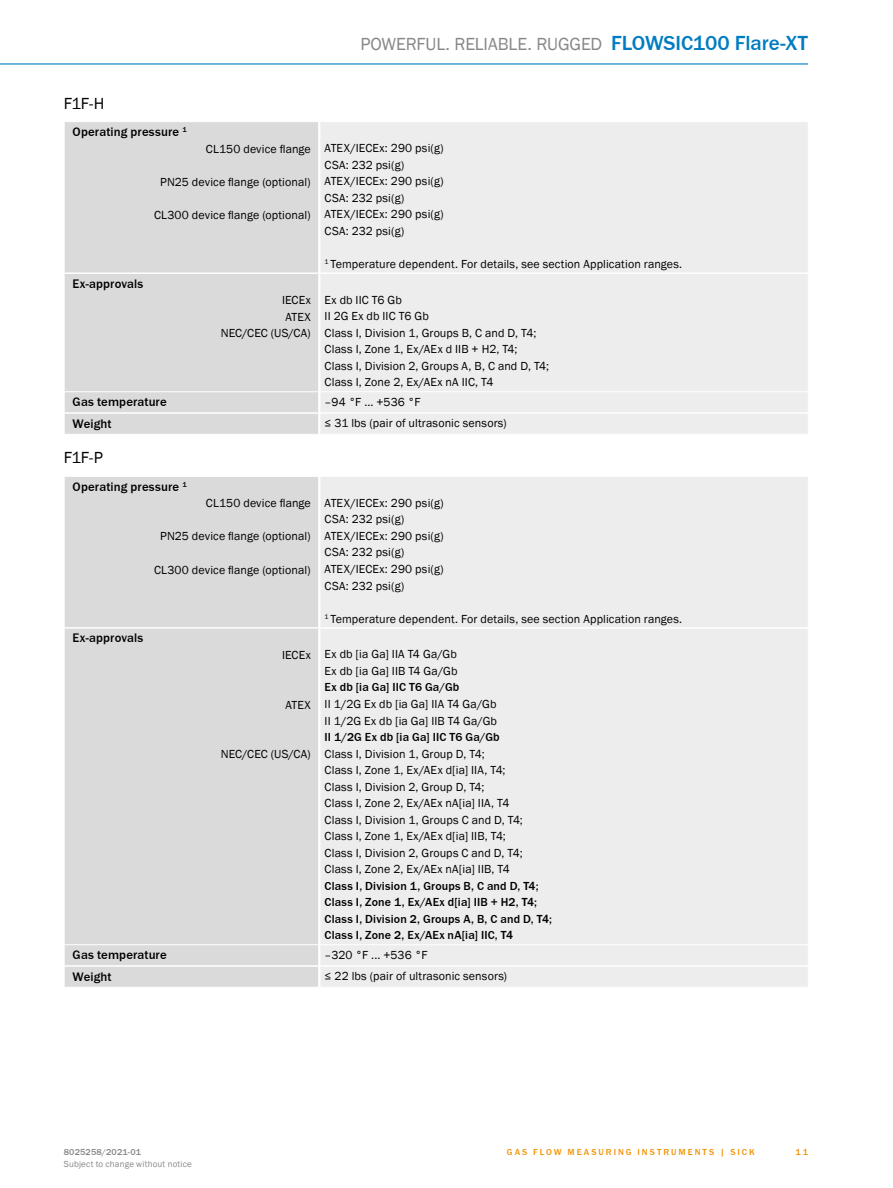
<style>
.page{position:relative;width:893px;height:1188px;background:#fff}
.page>*{position:absolute;margin:0;border:0;box-sizing:border-box;transform-origin:0 0}
.t1{font:18px "SICK Franklin";letter-spacing:-.01em;color:#878787}
.t2{font:16.5px "SICK Franklin";letter-spacing:-.03em;color:#000}
.t3{font:500 12.75px "SICK Franklin";letter-spacing:.01em;color:#000}
.t4{font:12px/16.5px "SICK Franklin";letter-spacing:.01em;color:#000}
.t5{font:500 12px/16.5px "SICK Franklin";letter-spacing:.015em;color:#000}
.t6{font:500 9px "SICK Franklin";letter-spacing:.225em;color:#f39200}
.t7{font:9px "SICK Franklin";letter-spacing:.02em;color:#878787}
.t8{font:500 9px "SICK Franklin";letter-spacing:.02em;color:#878787}
.s1{font-weight:500;font-size:21px;color:#007cc2}
</style>
<div class="page">
<div style="left:65px;top:122px;width:253px;height:312px;background:#dadada"></div>
<div style="left:320px;top:122px;width:488px;height:312px;background:#ededed"></div>
<hr style="left:65px;top:272px;width:253px;height:2px;background:#fff">
<hr style="left:320px;top:272px;width:488px;height:2px;background:#fff">
<hr style="left:65px;top:391px;width:253px;height:1px;background:#fff">
<hr style="left:320px;top:391px;width:488px;height:1px;background:#fff">
<hr style="left:65px;top:412px;width:253px;height:2px;background:#fff">
<svg style="left:64px;top:393px;width:1px;height:40px"></svg>
<hr style="left:320px;top:412px;width:488px;height:2px;background:#fff">
<div style="left:65px;top:477px;width:253px;height:510px;background:#dadada"></div>
<div style="left:320px;top:477px;width:488px;height:510px;background:#ededed"></div>
<hr style="left:65px;top:627px;width:253px;height:2px;background:#fff">
<hr style="left:320px;top:627px;width:488px;height:2px;background:#fff">
<hr style="left:65px;top:944px;width:253px;height:1px;background:#fff">
<hr style="left:320px;top:944px;width:488px;height:1px;background:#fff">
<hr style="left:65px;top:965px;width:253px;height:2px;background:#fff">
<svg style="left:64px;top:946px;width:1px;height:40px"></svg>
<hr style="left:320px;top:965px;width:488px;height:2px;background:#fff">
<hr style="left:0;top:63px;width:808px;height:2px;background:#007cc2">
<h1 class="t1" style="left:360px;top:32px;width:449px">POWERFUL. RELIABLE. RUGGED <span class="s1">FLOWSIC100 Flare-XT</span></h1>
<h2 class="t2" style="left:64px;top:93px;width:42px">F1F-H</h2>
<p class="t3" style="left:73px;top:124px;width:116px">Operating pressure <sup>1</sup></p>
<p class="t4" style="left:206px;top:141px;width:106px">CL150 device flange</p>
<p class="t4" style="left:160px;top:174px;width:152px">PN25 device flange (optional)</p>
<p class="t4" style="left:154px;top:207px;width:158px">CL300 device flange (optional)</p>
<p class="t3" style="left:73px;top:276px;width:72px">Ex-approvals</p>
<p class="t4" style="left:325px;top:140px;width:121px">ATEX/IECEx: 290 psi(g)<br>CSA: 232 psi(g)<br>ATEX/IECEx: 290 psi(g)<br>CSA: 232 psi(g)<br>ATEX/IECEx: 290 psi(g)<br>CSA: 232 psi(g)</p>
<p class="t4" style="left:325px;top:256px;width:359px"><sup>1</sup> Temperature dependent. For details, see section Application ranges.</p>
<p class="t4" style="left:221px;top:292px;width:92px;text-align:right">IECEx<br>ATEX<br>NEC/CEC (US/CA)</p>
<p class="t4" style="left:325px;top:292px;width:226px">Ex db IIC T6 Gb<br>II 2G Ex db IIC T6 Gb<br>Class I, Division 1, Groups B, C and D, T4;<br>Class I, Zone 1, Ex/AEx d IIB + H2, T4;<br>Class I, Division 2, Groups A, B, C and D, T4;<br>Class I, Zone 2, Ex/AEx nA IIC, T4</p>
<p class="t3" style="left:73px;top:394px;width:96px">Gas temperature</p>
<p class="t4" style="left:325px;top:394px;width:97px">–94 °F ... +536 °F</p>
<p class="t3" style="left:73px;top:415px;width:41px">Weight</p>
<p class="t4" style="left:325px;top:415px;width:184px">≤ 31 lbs (pair of ultrasonic sensors)</p>
<h2 class="t2" style="left:64px;top:447px;width:41px">F1F-P</h2>
<p class="t3" style="left:73px;top:479px;width:116px">Operating pressure <sup>1</sup></p>
<p class="t4" style="left:206px;top:495px;width:106px">CL150 device flange</p>
<p class="t4" style="left:160px;top:528px;width:152px">PN25 device flange (optional)</p>
<p class="t4" style="left:154px;top:561px;width:158px">CL300 device flange (optional)</p>
<p class="t4" style="left:325px;top:495px;width:121px">ATEX/IECEx: 290 psi(g)<br>CSA: 232 psi(g)<br>ATEX/IECEx: 290 psi(g)<br>CSA: 232 psi(g)<br>ATEX/IECEx: 290 psi(g)<br>CSA: 232 psi(g)</p>
<p class="t4" style="left:325px;top:611px;width:359px"><sup>1</sup> Temperature dependent. For details, see section Application ranges.</p>
<p class="t3" style="left:73px;top:630px;width:72px">Ex-approvals</p>
<p class="t4" style="left:282px;top:647px;width:30px">IECEx</p>
<p class="t4" style="left:285px;top:697px;width:27px">ATEX</p>
<p class="t4" style="left:221px;top:746px;width:92px">NEC/CEC (US/CA)</p>
<p class="t4" style="left:325px;top:646px;width:134px">Ex db [ia Ga] IIA T4 Ga/Gb<br>Ex db [ia Ga] IIB T4 Ga/Gb</p>
<p class="t5" style="left:325px;top:679px;width:136px">Ex db [ia Ga] IIC T6 Ga/Gb</p>
<p class="t4" style="left:325px;top:696px;width:174px">II 1/2G Ex db [ia Ga] IIA T4 Ga/Gb<br>II 1/2G Ex db [ia Ga] IIB T4 Ga/Gb</p>
<p class="t5" style="left:325px;top:729px;width:177px">II 1/2G Ex db [ia Ga] IIC T6 Ga/Gb</p>
<p class="t4" style="left:325px;top:746px;width:200px">Class I, Division 1, Group D, T4;<br>Class I, Zone 1, Ex/AEx d[ia] IIA, T4; Class I, Division 2, Group D, T4;<br>Class I, Zone 2, Ex/AEx nA[ia] IIA, T4<br>Class I, Division 1, Groups C and D, T4; Class I, Zone 1, Ex/AEx d[ia] IIB, T4; Class I, Division 2, Groups C and D, T4; Class I, Zone 2, Ex/AEx nA[ia] IIB, T4</p>
<p class="t5" style="left:325px;top:878px;width:229px">Class I, Division 1, Groups B, C and D, T4; Class I, Zone 1, Ex/AEx d[ia] IIB + H2, T4; Class I, Division 2, Groups A, B, C and D, T4; Class I, Zone 2, Ex/AEx nA[ia] IIC, T4</p>
<p class="t3" style="left:73px;top:947px;width:96px">Gas temperature</p>
<p class="t4" style="left:325px;top:947px;width:104px">–320 °F ... +536 °F</p>
<p class="t3" style="left:73px;top:968px;width:41px">Weight</p>
<p class="t4" style="left:325px;top:968px;width:184px">≤ 22 lbs (pair of ultrasonic sensors)</p>
<p class="t8" style="left:64px;top:1146px;width:79px">8025258/2021-01</p>
<p class="t6" style="left:507px;top:1146px;width:249px">GAS FLOW MEASURING INSTRUMENTS | SICK</p>
<p class="t7" style="left:64px;top:1159px;width:130px">Subject to change without notice</p>
<p class="t6" style="left:796px;top:1146px;width:14px">11</p>
</div>
